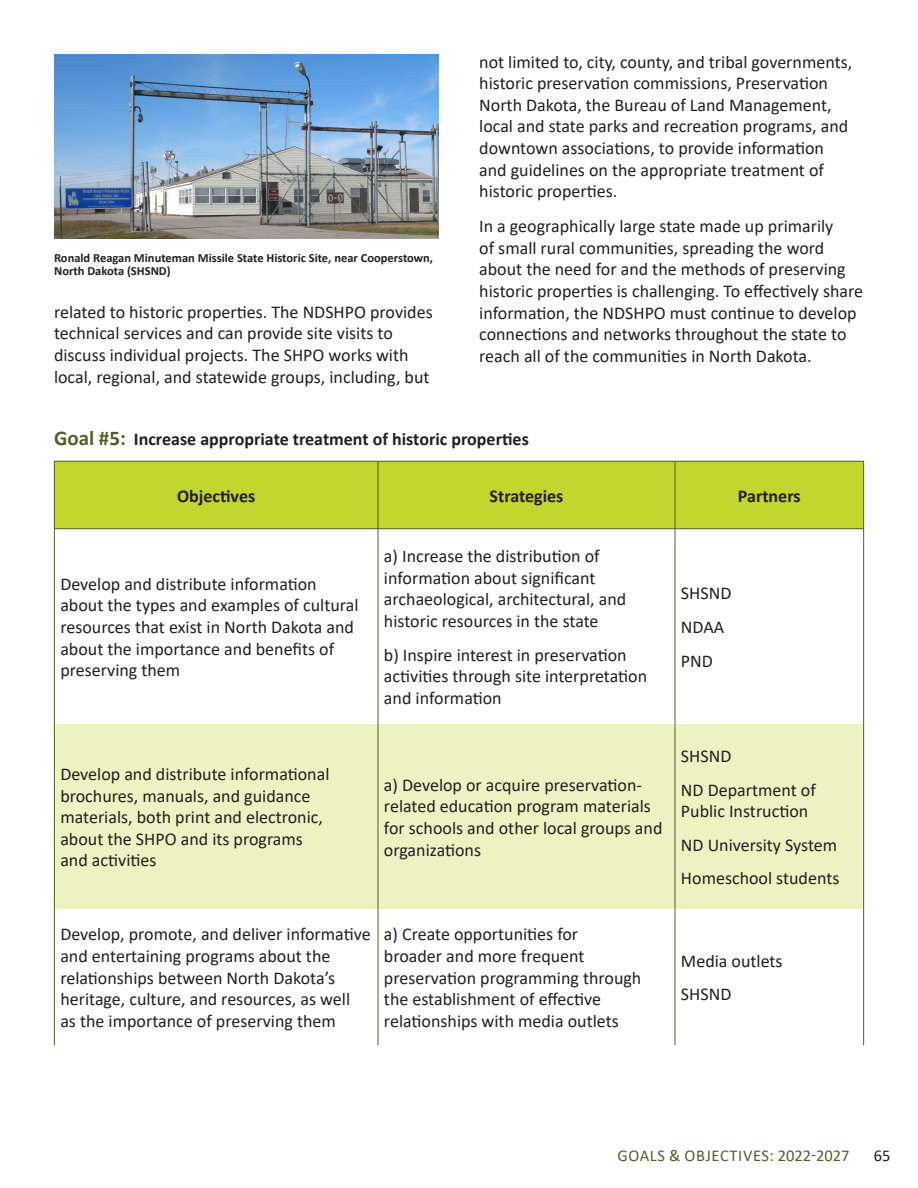
<style>
.page{position:relative;width:918px;height:1188px;background:#fff}
.page>*{position:absolute;margin:0;border:0;box-sizing:border-box;transform-origin:0 0}
.t1{font:18px/21.6px "Calibri";color:#231f20}
.t2{font:700 18px "Calibri";color:#231f20}
.t3{font:16.5px "Calibri";letter-spacing:.04em;color:#565e28}
.t4{font:16.5px "Calibri";color:#231f20}
.t5{font:700 12.45px/14px "Calibri";color:#231f20}
.s1{font-size:21px;color:#565e28}
</style>
<div class="page">
<img style="left:54px;top:54px;width:385px;height:184px">
<div style="left:54px;top:724px;width:810px;height:184px;background:#ecf2c1"></div>
<div style="left:54px;top:461px;width:810px;height:68px;background:#c1d62f"></div>
<hr style="left:54px;top:461px;width:324px;height:1px;background:#565e28">
<hr style="left:54px;top:462px;width:1px;height:66px;background:#565e28">
<hr style="left:378px;top:461px;width:297px;height:1px;background:#565e28">
<hr style="left:378px;top:462px;width:1px;height:66px;background:#565e28">
<hr style="left:675px;top:461px;width:189px;height:1px;background:#565e28">
<hr style="left:675px;top:462px;width:1px;height:66px;background:#565e28">
<hr style="left:863px;top:462px;width:1px;height:66px;background:#565e28">
<hr style="left:54px;top:528px;width:324px;height:1px;background:#565e28">
<hr style="left:378px;top:528px;width:297px;height:1px;background:#565e28">
<hr style="left:675px;top:528px;width:189px;height:1px;background:#565e28">
<hr style="left:54px;top:528px;width:1px;height:196px;background:#565e28">
<hr style="left:378px;top:528px;width:1px;height:196px;background:#565e28">
<hr style="left:675px;top:528px;width:1px;height:196px;background:#565e28">
<hr style="left:863px;top:528px;width:1px;height:196px;background:#565e28">
<hr style="left:54px;top:724px;width:1px;height:184px;background:#565e28">
<hr style="left:378px;top:724px;width:1px;height:184px;background:#565e28">
<hr style="left:675px;top:724px;width:1px;height:184px;background:#565e28">
<hr style="left:863px;top:724px;width:1px;height:184px;background:#565e28">
<hr style="left:54px;top:908px;width:1px;height:137px;background:#565e28">
<hr style="left:378px;top:908px;width:1px;height:137px;background:#565e28">
<hr style="left:675px;top:908px;width:1px;height:137px;background:#565e28">
<hr style="left:863px;top:908px;width:1px;height:137px;background:#565e28">
<p class="t5" style="left:54px;top:250px;width:381px">Ronald Reagan Minuteman Missile State Historic Site, near Cooperstown,<br>North Dakota (SHSND)</p>
<p class="t1" style="left:54px;top:301px;width:380px">related to historic properties. The NDSHPO provides technical services and can provide site visits to discuss individual projects. The SHPO works with local, regional, and statewide groups, including, but</p>
<p class="t1" style="left:479px;top:50px;width:374px">not limited to, city, county, and tribal governments, historic preservation commissions, Preservation North Dakota, the Bureau of Land Management, local and state parks and recreation programs, and downtown associations, to provide information and guidelines on the appropriate treatment of historic properties.</p>
<p class="t1" style="left:479px;top:215px;width:385px">In a geographically large state made up primarily<br>of small rural communities, spreading the word about the need for and the methods of preserving historic properties is challenging. To effectively share information, the NDSHPO must continue to develop connections and networks throughout the state to reach all of the communities in North Dakota.</p>
<p class="t2" style="left:54px;top:426px;width:476px"><span class="s1">Goal #5:</span> Increase appropriate treatment of historic properties</p>
<p class="t2" style="left:177px;top:483px;width:80px">Objectives</p>
<p class="t2" style="left:490px;top:483px;width:75px">Strategies</p>
<p class="t2" style="left:738px;top:483px;width:64px">Partners</p>
<p class="t1" style="left:60px;top:573px;width:300px">Develop and distribute information about the types and examples of cultural resources that exist in North Dakota and about the importance and benefits of preserving them</p>
<p class="t1" style="left:384px;top:545px;width:244px">a) Increase the distribution of information about significant archaeological, architectural, and historic resources in the state</p>
<p class="t1" style="left:384px;top:643px;width:265px">b) Inspire interest in preservation activities through site interpretation and information</p>
<p class="t1" style="left:60px;top:763px;width:271px">Develop and distribute informational brochures, manuals, and guidance materials, both print and electronic, about the SHPO and its programs and activities</p>
<p class="t1" style="left:384px;top:773px;width:280px">a) Develop or acquire preservation&shy;related education program materials for schools and other local groups and organizations</p>
<p class="t1" style="left:60px;top:923px;width:312px">Develop, promote, and deliver informative and entertaining programs about the relationships between North Dakota’s heritage, culture, and resources, as well<br>as the importance of preserving them</p>
<p class="t1" style="left:384px;top:923px;width:259px">a) Create opportunities for<br>broader and more frequent preservation programming through the establishment of effective relationships with media outlets</p>
<p class="t1" style="left:681px;top:576px;width:52px;line-height:33.6px">SHSND<br>NDAA<br>PND</p>
<p class="t1" style="left:681px;top:739px;width:136px;line-height:33.6px">SHSND<br>ND Department of</p>
<p class="t1" style="left:681px;top:794px;width:160px;line-height:33.6px">Public Instruction<br>ND University System<br>Homeschool students</p>
<p class="t1" style="left:681px;top:944px;width:103px;line-height:33.6px">Media outlets<br>SHSND</p>
<p class="t3" style="left:617px;top:1144px;width:234px">GOALS &amp; OBJECTIVES: 2022-2027</p>
<p class="t4" style="left:874px;top:1144px;width:18px">65</p>
</div>
